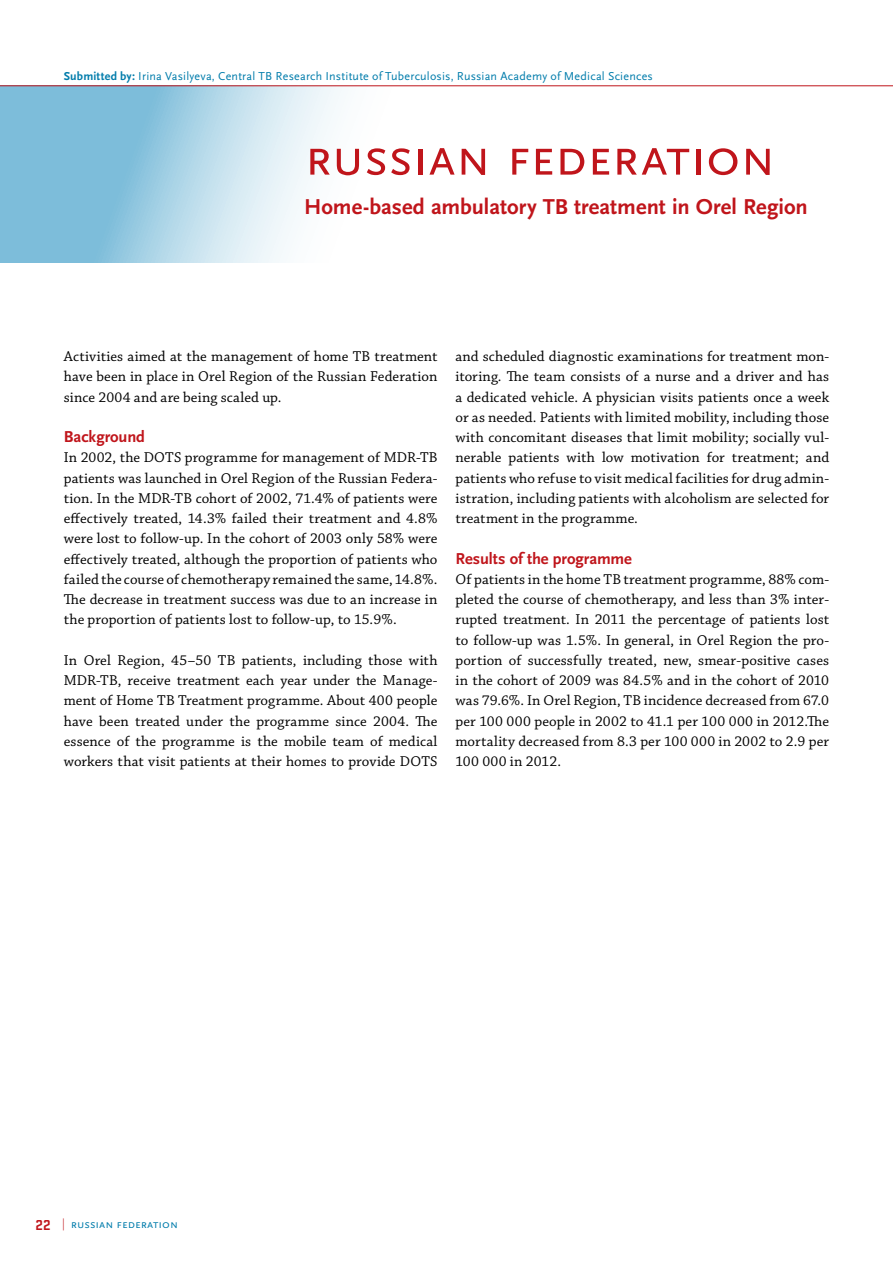
<style>
.page{position:relative;width:893px;height:1263px;background:#fff}
.page>*{position:absolute;margin:0;border:0;box-sizing:border-box;transform-origin:0 0}
.t1{font:54px "Scala Sans Caps";letter-spacing:-.015em;color:#c0151b}
.t2{font:700 22.5px "Scala Sans";color:#c0151b}
.t3{font:700 16.5px "Scala Sans";letter-spacing:-.005em;color:#c0151b}
.t4{font:15px/20.2px "Chaparral Pro";letter-spacing:.005em;color:#000;text-align:justify}
.t5{font:12px "Scala Sans";letter-spacing:.015em;color:#007cab}
.t6{font:12px "Scala Sans Caps";color:#007cab}
.s1{font-weight:700}
.s2{font-family:"Stratum No 1";font-weight:700;font-size:15px;color:#c0151b}
.s3{font-family:"Stratum No 1";color:#c0151b}
</style>
<div class="page">
<svg style="left:0;top:86px;width:829px;height:176px"></svg>
<hr style="left:0;top:85px;width:893px;height:1px;background:#c0151b">
<p class="t5" style="left:64px;top:69px;width:591px"><span class="s1">Submitted by:</span> Irina Vasilyeva, Central TB Research Institute of Tuberculosis, Russian Academy of Medical Sciences</p>
<h1 class="t1" style="left:304px;top:128px;width:473px">russian federation</h1>
<h2 class="t2" style="left:304px;top:195px;width:505px">Home-based ambulatory TB treatment in Orel Region</h2>
<p class="t4" style="left:64px;top:347px;width:375px">Activities aimed at the management of home TB treatment have been in place in Orel Region of the Russian Federation since 2004 and are being scaled up.</p>
<p class="t3" style="left:64px;top:428px;width:83px">Background</p>
<p class="t4" style="left:64px;top:448px;width:375px">In 2002, the DOTS programme for management of MDR-TB patients was launched in Orel Region of the Russian Federa&shy;tion. In the MDR-TB cohort of 2002, 71.4% of patients were effectively treated, 14.3% failed their treatment and 4.8% were lost to follow-up. In the cohort of 2003 only 58% were effectively treated, although the proportion of patients who failed the course of chemotherapy remained the same, 14.8%.<br>The decrease in treatment success was due to an increase in the proportion of patients lost to follow-up, to 15.9%.</p>
<p class="t4" style="left:64px;top:651px;width:375px">In Orel Region, 45–50 TB patients, including those with MDR-TB, receive treatment each year under the Manage&shy;ment of Home TB Treatment programme. About 400 people have been treated under the programme since 2004. The essence of the programme is the mobile team of medical workers that visit patients at their homes to provide DOTS</p>
<p class="t4" style="left:455px;top:347px;width:375px">and scheduled diagnostic examinations for treatment mon&shy;itoring. The team consists of a nurse and a driver and has a dedicated vehicle. A physician visits patients once a week or as needed. Patients with limited mobility, including those with concomitant diseases that limit mobility; socially vul&shy;nerable patients with low motivation for treatment; and patients who refuse to visit medical facilities for drug admin&shy;istration, including patients with alcoholism are selected for treatment in the programme.</p>
<p class="t3" style="left:455px;top:549px;width:178px">Results of the programme</p>
<p class="t4" style="left:455px;top:570px;width:375px">Of patients in the home TB treatment programme, 88% com&shy;pleted the course of chemotherapy, and less than 3% inter&shy;rupted treatment. In 2011 the percentage of patients lost to follow-up was 1.5%. In general, in Orel Region the pro&shy;portion of successfully treated, new, smear-positive cases in the cohort of 2009 was 84.5% and in the cohort of 2010 was 79.6%. In Orel Region, TB incidence decreased from 67.0 per 100 000 people in 2002 to 41.1 per 100 000 in 2012.The mortality decreased from 8.3 per 100 000 in 2002 to 2.9 per 100 000 in 2012.</p>
<p class="t6" style="left:36px;top:1217px;width:144px"><span class="s2">22</span> <span class="s3">|</span> russian federation</p>
</div>
